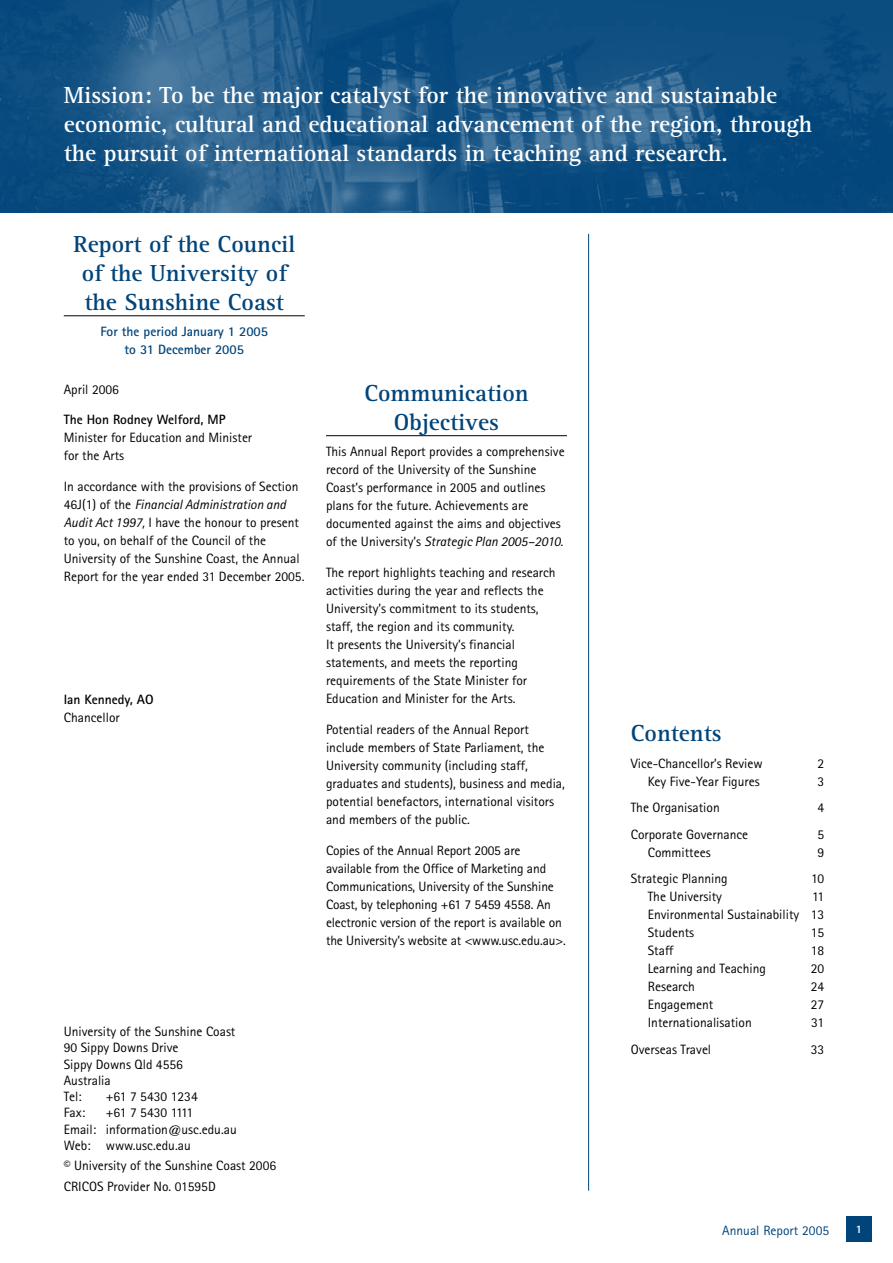
<style>
.page{position:relative;width:893px;height:1263px;background:#fff}
.page>*{position:absolute;margin:0;border:0;box-sizing:border-box;transform-origin:0 0}
.t1{font:700 24px/29px "Rotis Serif";color:#fff}
.t2{font:700 24px/29px "Rotis Serif";color:#00447a;text-align:center}
.t3{font:13.5px/18px "Rotis Sans Serif";color:#000}
.t4{font:700 13.5px/18px "Rotis Sans Serif";color:#00447a;text-align:center}
.t5{font:700 13.5px "Rotis Sans Serif";color:#000}
.t6{font:13.5px "Rotis Sans Serif";color:#00447a}
.s1{font-style:italic}
</style>
<div class="page">
<div style="left:846px;top:1216px;width:26px;height:26px;background:#00447a"></div>
<img style="left:0;top:0;width:893px;height:213px">
<hr style="left:588px;top:234px;width:1px;height:957px;background:#00447a">
<hr style="left:64px;top:315px;width:241px;height:1px;background:#000">
<hr style="left:326px;top:435px;width:241px;height:1px;background:#000">
<h1 class="t1" style="left:64px;top:81px;width:750px">Mission: To be the major catalyst for the innovative and sustainable economic, cultural and educational advancement of the region, through the pursuit of international standards in teaching and research.</h1>
<h1 class="t2" style="left:73px;top:230px;width:223px">Report of the Council of the University of the Sunshine Coast</h1>
<p class="t4" style="left:100px;top:323px;width:169px">For the period January 1 2005 to 31 December 2005</p>
<p class="t3" style="left:64px;top:380px;width:57px">April 2006</p>
<p class="t5" style="left:64px;top:411px;width:163px">The Hon Rodney Welford, MP</p>
<p class="t3" style="left:64px;top:429px;width:190px">Minister for Education and Minister for the Arts</p>
<p class="t3" style="left:64px;top:477px;width:242px">In accordance with the provisions of Section 46J(1) of the <span class="s1">Financial Administration and Audit Act 1997,</span> I have the honour to present to you, on behalf of the Council of the University of the Sunshine Coast, the Annual Report for the year ended 31 December 2005.</p>
<p class="t5" style="left:64px;top:691px;width:91px">Ian Kennedy, AO</p>
<p class="t3" style="left:64px;top:708px;width:57px">Chancellor</p>
<h1 class="t2" style="left:364px;top:379px;width:166px">Communication<br>Objectives</h1>
<p class="t3" style="left:326px;top:443px;width:240px">This Annual Report provides a comprehensive record of the University of the Sunshine Coast’s performance in 2005 and outlines plans for the future. Achievements are documented against the aims and objectives of the University’s <span class="s1">Strategic Plan 2005–2010.</span></p>
<p class="t3" style="left:326px;top:563px;width:231px">The report highlights teaching and research activities during the year and reflects the University’s commitment to its students, staff, the region and its community.<br>It presents the University’s financial statements, and meets the reporting requirements of the State Minister for Education and Minister for the Arts.</p>
<p class="t3" style="left:326px;top:720px;width:240px">Potential readers of the Annual Report include members of State Parliament, the University community (including staff, graduates and students), business and media, potential benefactors, international visitors and members of the public.</p>
<p class="t3" style="left:326px;top:841px;width:241px">Copies of the Annual Report 2005 are available from the Office of Marketing and Communications, University of the Sunshine Coast, by telephoning +61 7 5459 4558. An electronic version of the report is available on the University’s website at &lt;www.usc.edu.au&gt;.</p>
<p class="t3" style="left:64px;top:1023px;width:173px;line-height:16.2px">University of the Sunshine Coast<br>90 Sippy Downs Drive<br>Sippy Downs Qld 4556<br>Australia<br>Tel:</p>
<p class="t3" style="left:106px;top:1087px;width:93px">+61 7 5430 1234</p>
<p class="t3" style="left:64px;top:1104px;width:23px">Fax:</p>
<p class="t3" style="left:64px;top:1104px;width:174px;line-height:16.2px;text-indent:42px">+61 7 5430 1111<br>Email: information@usc.edu.au<br>Web: www.usc.edu.au</p>
<p class="t3" style="left:64px;top:1155px;width:214px;line-height:20.5px">© University of the Sunshine Coast 2006<br>CRICOS Provider No. 01595D</p>
<h1 class="t2" style="left:631px;top:719px;width:92px">Contents</h1>
<p class="t3" style="left:631px;top:754px;width:133px">Vice-Chancellor’s Review</p>
<p class="t3" style="left:817px;top:754px;width:8px">2</p>
<p class="t3" style="left:648px;top:772px;width:113px">Key Five-Year Figures</p>
<p class="t3" style="left:817px;top:772px;width:8px">3</p>
<p class="t3" style="left:631px;top:798px;width:90px">The Organisation</p>
<p class="t3" style="left:817px;top:798px;width:8px">4</p>
<p class="t3" style="left:631px;top:825px;width:119px">Corporate Governance</p>
<p class="t3" style="left:817px;top:825px;width:8px">5</p>
<p class="t3" style="left:648px;top:843px;width:64px">Committees</p>
<p class="t3" style="left:817px;top:843px;width:8px">9</p>
<p class="t3" style="left:631px;top:869px;width:98px">Strategic Planning</p>
<p class="t3" style="left:811px;top:869px;width:15px">10</p>
<p class="t3" style="left:648px;top:887px;width:76px">The University</p>
<p class="t3" style="left:648px;top:887px;width:178px;text-align:justify;text-indent:164px">11<br>Environmental Sustainability 13<br>Students</p>
<p class="t3" style="left:811px;top:923px;width:15px">15</p>
<p class="t3" style="left:648px;top:941px;width:27px">Staff</p>
<p class="t3" style="left:811px;top:941px;width:15px">18</p>
<p class="t3" style="left:648px;top:959px;width:120px">Learning and Teaching</p>
<p class="t3" style="left:811px;top:959px;width:15px">20</p>
<p class="t3" style="left:648px;top:977px;width:49px">Research</p>
<p class="t3" style="left:811px;top:977px;width:15px">24</p>
<p class="t3" style="left:648px;top:995px;width:67px">Engagement</p>
<p class="t3" style="left:811px;top:995px;width:15px">27</p>
<p class="t3" style="left:648px;top:1013px;width:105px">Internationalisation</p>
<p class="t3" style="left:811px;top:1013px;width:15px">31</p>
<p class="t3" style="left:631px;top:1040px;width:82px">Overseas Travel</p>
<p class="t3" style="left:811px;top:1040px;width:15px">33</p>
<p class="t6" style="left:722px;top:1222px;width:108px">Annual Report 2005</p>
</div>
